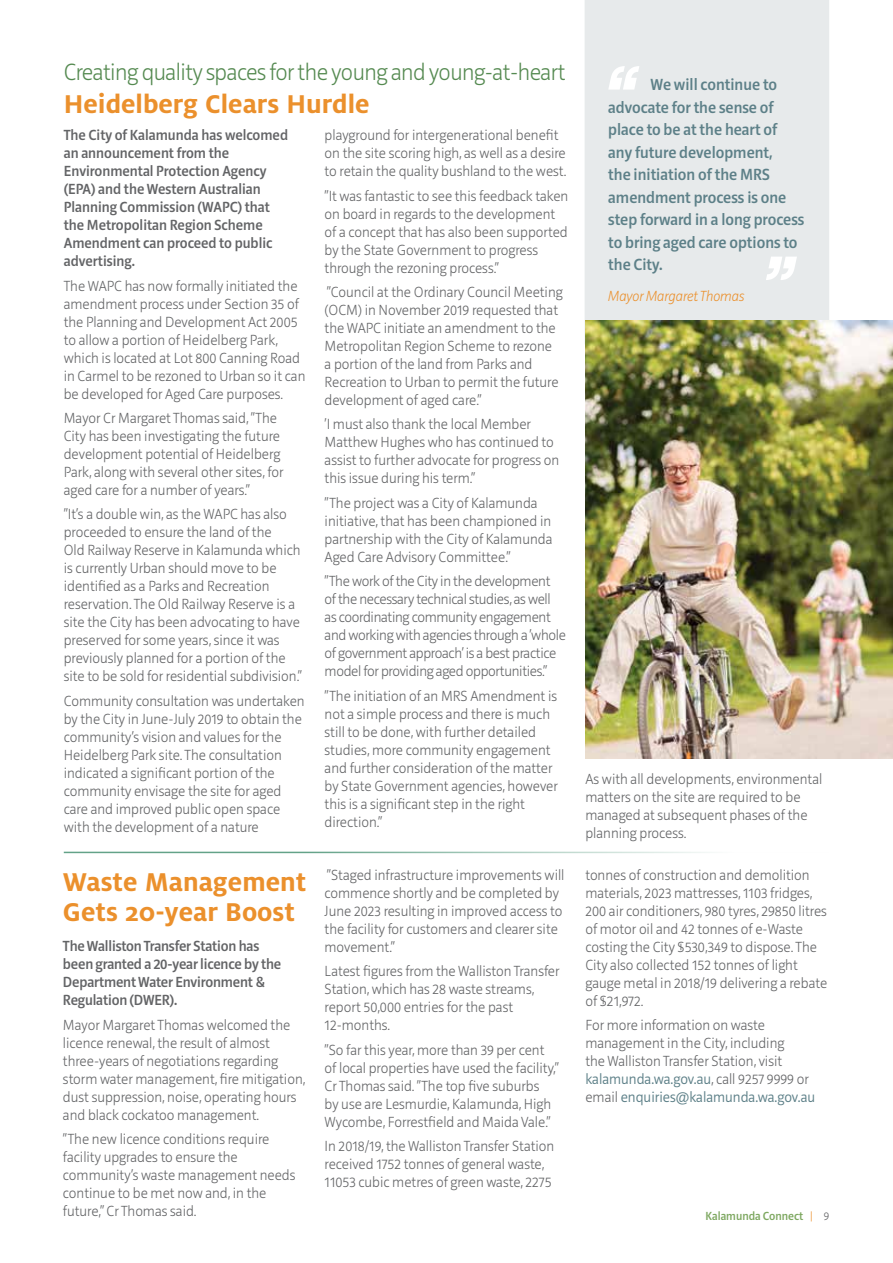
<style>
.page{position:relative;width:893px;height:1263px;background:#fff}
.page>*{position:absolute;margin:0;border:0;box-sizing:border-box;transform-origin:0 0}
.t1{font:700 28.5px/30px "Milo OT";color:#eb902c}
.t2{font:200 24px "Riga";letter-spacing:-.02em;color:#558a51}
.t3{font:500 16.5px/22.5px "Riga";color:#5d8088}
.t4{font:200 15px/18px "Riga";color:#636466}
.t5{font:500 15px/18px "Riga";color:#636466}
.t6{font:200 15px/18px "Riga";letter-spacing:-.02em;color:#636466}
.t7{font:italic 200 15px "Riga";color:#eb902c}
.t8{font:500 12px "Riga";color:#7ea861}
.s1{font-weight:300;color:#5d8088}
.s2{font-weight:200;color:#eb902c}
.s3{font-weight:200;color:#636466}
</style>
<div class="page">
<div style="left:585px;top:0;width:244px;height:320px;background:#e7eaeb"></div>
<svg style="left:608px;top:66px;width:31px;height:24px"></svg>
<svg style="left:766px;top:257px;width:31px;height:23px"></svg>
<img style="left:585px;top:320px;width:308px;height:438px">
<hr style="left:64px;top:852px;width:765px;height:1px;background:#63a288">
<h2 class="t2" style="left:64px;top:60px;width:503px">Creating quality spaces for the young and young-at-heart</h2>
<h1 class="t1" style="left:64px;top:89px;width:307px">Heidelberg Clears Hurdle</h1>
<p class="t5" style="left:64px;top:127px;width:226px">The City of Kalamunda has welcomed an announcement from the<br>Environmental Protection Agency (EPA) and the Western Australian<br>Planning Commission (WAPC) that the Metropolitan Region Scheme<br>Amendment can proceed to public advertising.</p>
<p class="t4" style="left:64px;top:277px;width:243px">The WAPC has now formally initiated the amendment process under Section 35 of the Planning and Development Act 2005 to allow a portion of Heidelberg Park, which is located at Lot 800 Canning Road in Carmel to be rezoned to Urban so it can be developed for Aged Care purposes.</p>
<p class="t4" style="left:64px;top:409px;width:221px">Mayor Cr Margaret Thomas said, “The City has been investigating the future development potential of Heidelberg Park, along with several other sites, for aged care for a number of years.”</p>
<p class="t4" style="left:64px;top:506px;width:240px">“It’s a double win, as the WAPC has also proceeded to ensure the land of the<br>Old Railway Reserve in Kalamunda which is currently Urban should move to be identified as a Parks and Recreation reservation. The Old Railway Reserve is a site the City has been advocating to have preserved for some years, since it was previously planned for a portion of the site to be sold for residential subdivision.”</p>
<p class="t4" style="left:64px;top:692px;width:242px">Community consultation was undertaken by the City in June-July 2019 to obtain the community’s vision and values for the Heidelberg Park site. The consultation indicated a significant portion of the community envisage the site for aged care and improved public open space with the development of a nature</p>
<p class="t4" style="left:325px;top:127px;width:243px">playground for intergenerational benefit on the site scoring high, as well as a desire to retain the quality bushland to the west.</p>
<p class="t4" style="left:325px;top:187px;width:245px">“It was fantastic to see this feedback taken on board in regards to the development of a concept that has also been supported by the State Government to progress through the rezoning process.”</p>
<p class="t4" style="left:325px;top:283px;width:240px">“Council at the Ordinary Council Meeting (OCM) in November 2019 requested that the WAPC initiate an amendment to the Metropolitan Region Scheme to rezone<br>a portion of the land from Parks and Recreation to Urban to permit the future development of aged care.”</p>
<p class="t4" style="left:325px;top:416px;width:236px">‘I must also thank the local Member Matthew Hughes who has continued to assist to further advocate for progress on this issue during his term.”</p>
<p class="t4" style="left:325px;top:494px;width:229px">“The project was a City of Kalamunda initiative, that has been championed in partnership with the City of Kalamunda Aged Care Advisory Committee.”</p>
<p class="t6" style="left:325px;top:573px;width:243px">“The work of the City in the development<br>of the necessary technical studies, as well as coordinating community engagement and working with agencies through a ‘whole of government approach’ is a best practice model for providing aged opportunities.”</p>
<p class="t4" style="left:325px;top:687px;width:235px">“The initiation of an MRS Amendment is not a simple process and there is much still to be done, with further detailed studies, more community engagement and further consideration of the matter by State Government agencies, however this is a significant step in the right direction.”</p>
<h1 class="t1" style="left:63px;top:867px;width:245px">Waste Management<br>Gets 20-year Boost</h1>
<p class="t5" style="left:63px;top:937px;width:220px">The Walliston Transfer Station has been granted a 20-year licence by the<br>Department Water Environment &amp;<br>Regulation (DWER).</p>
<p class="t4" style="left:63px;top:1016px;width:244px">Mayor Margaret Thomas welcomed the licence renewal, the result of almost three-years of negotiations regarding storm water management, fire mitigation, dust suppression, noise, operating hours and black cockatoo management.</p>
<p class="t4" style="left:63px;top:1130px;width:234px">“The new licence conditions require facility upgrades to ensure the community’s waste management needs continue to be met now and, in the future,” Cr Thomas said.</p>
<p class="t4" style="left:325px;top:866px;width:241px">“Staged infrastructure improvements will commence shortly and be completed by June 2023 resulting in improved access to the facility for customers and clearer site movement.”</p>
<p class="t4" style="left:325px;top:963px;width:236px">Latest figures from the Walliston Transfer<br>Station, which has 28 waste streams, report 50,000 entries for the past<br>12-months.</p>
<p class="t4" style="left:325px;top:1041px;width:236px">“So far this year, more than 39 per cent of local properties have used the facility,” Cr Thomas said. “The top five suburbs<br>by use are Lesmurdie, Kalamunda, High Wycombe, Forrestfield and Maida Vale.”</p>
<p class="t4" style="left:325px;top:1138px;width:231px">In 2018/19, the Walliston Transfer Station received 1752 tonnes of general waste,<br>11053 cubic metres of green waste, 2275</p>
<p class="t3" style="left:608px;top:74px;width:198px;text-indent:42px">We will continue to advocate for the sense of place to be at the heart of any future development,<br>the initiation of the MRS amendment process is one step forward in a long process to bring aged care options to the City.</p>
<p class="t7" style="left:608px;top:288px;width:137px">Mayor Margaret Thomas</p>
<p class="t4" style="left:585px;top:770px;width:238px">As with all developments, environmental matters on the site are required to be managed at subsequent phases of the planning process.</p>
<p class="t4" style="left:585px;top:866px;width:243px">tonnes of construction and demolition materials, 2023 mattresses, 1103 fridges, 200 air conditioners, 980 tyres, 29850 litres of motor oil and 42 tonnes of e-Waste costing the City $530,349 to dispose. The City also collected 152 tonnes of light gauge metal in 2018/19 delivering a rebate of $21,972.</p>
<p class="t4" style="left:585px;top:1017px;width:231px">For more information on waste management in the City, including<br>the Walliston Transfer Station, visit <span class="s1">kalamunda.wa.gov.au</span>, call 9257 9999 or email <span class="s1">enquiries@kalamunda.wa.gov.au</span></p>
<p class="t8" style="left:706px;top:1210px;width:125px">Kalamunda Connect <span class="s2">|</span> <span class="s3">9</span></p>
</div>
